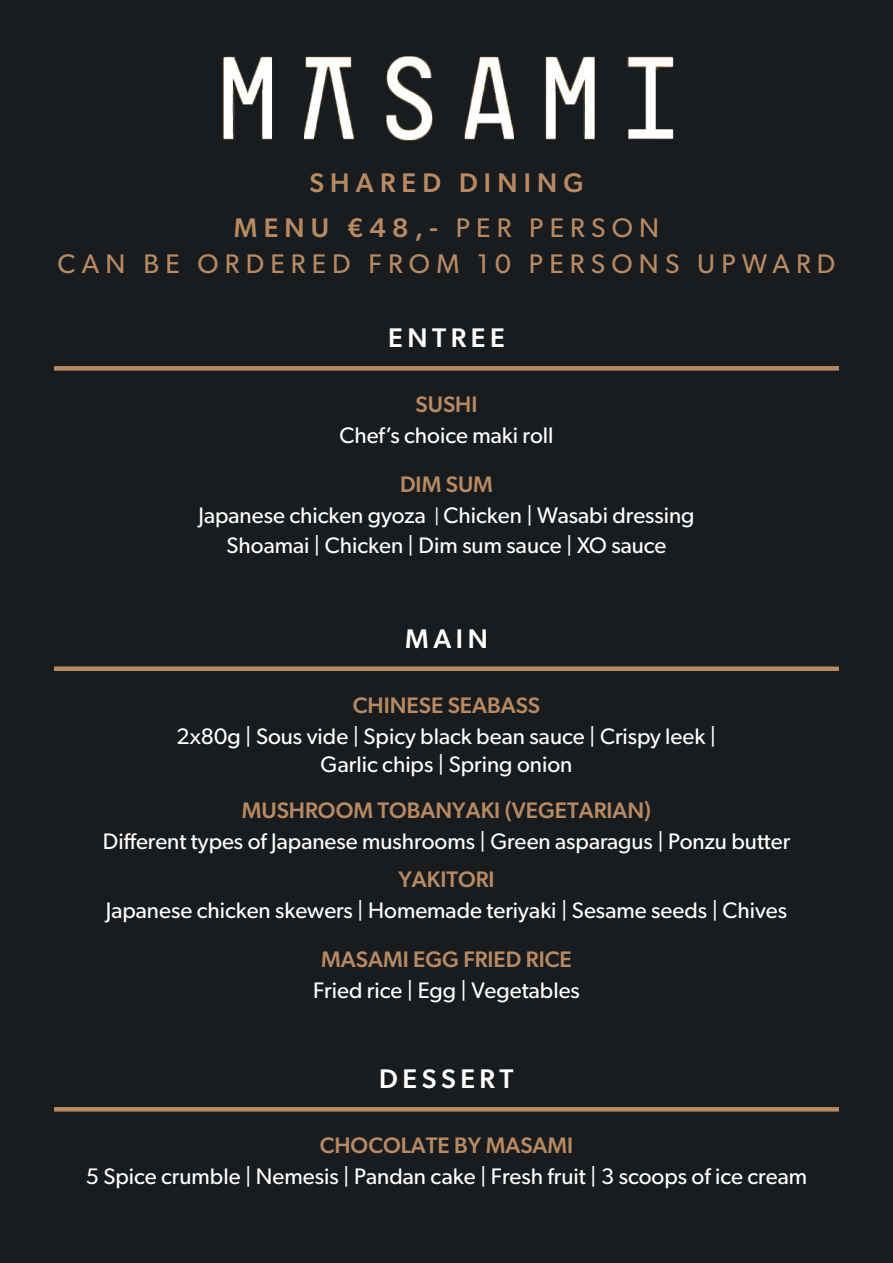
<style>
.page{position:relative;width:893px;height:1263px;background:#181c1f}
.page>*{position:absolute;margin:0;border:0;box-sizing:border-box;transform-origin:0 0}
.t1{font:27px "Gibson";letter-spacing:.23em;color:#b98a62}
.t2{font:500 27px "Gibson";letter-spacing:.23em;color:#b98a62}
.t3{font:500 27px "Gibson";letter-spacing:.17em;color:#fff}
.t4{font:22.5px "Gibson";color:#fff}
.t5{font:500 22.5px "Gibson";color:#b98a62}
.s1{font-weight:400}
.s2{font-size:19.5px}
</style>
<div class="page">
<img style="left:223px;top:56px;width:451px;height:85px">
<div style="left:54px;top:366px;width:785px;height:5px;background:#b98a62"></div>
<div style="left:54px;top:666px;width:785px;height:5px;background:#b98a62"></div>
<svg style="left:54px;top:1107px;width:785px;height:4px;background:#b58760"></svg>
<p class="t2" style="left:309px;top:166px;width:276px">SHARED DINING</p>
<p class="t2" style="left:234px;top:212px;width:427px">MENU €48,- <span class="s1">PER PERSON</span></p>
<p class="t1" style="left:58px;top:248px;width:779px">CAN BE ORDERED FROM 10 PERSONS UPWARD</p>
<p class="t3" style="left:388px;top:322px;width:118px">ENTREE</p>
<p class="t5" style="left:415px;top:391px;width:63px">SUSHI</p>
<p class="t4" style="left:339px;top:422px;width:216px">Chef’s choice maki roll</p>
<p class="t5" style="left:400px;top:471px;width:94px">DIM SUM</p>
<p class="t4" style="left:198px;top:502px;width:498px">Japanese chicken gyoza <span class="s2">|</span> Chicken | Wasabi dressing</p>
<p class="t4" style="left:226px;top:532px;width:441px">Shoamai | Chicken | Dim sum sauce | XO sauce</p>
<p class="t3" style="left:405px;top:622px;width:84px">MAIN</p>
<p class="t5" style="left:353px;top:691px;width:189px">CHINESE SEABASS</p>
<p class="t4" style="left:177px;top:722px;width:541px">2x80g | Sous vide | Spicy black bean sauce | Crispy leek |</p>
<p class="t4" style="left:321px;top:751px;width:253px">Garlic chips | Spring onion</p>
<p class="t5" style="left:242px;top:797px;width:411px">MUSHROOM TOBANYAKI (VEGETARIAN)</p>
<p class="t4" style="left:103px;top:828px;width:689px">Different types of Japanese mushrooms | Green asparagus | Ponzu butter</p>
<p class="t5" style="left:398px;top:866px;width:98px">YAKITORI</p>
<p class="t4" style="left:106px;top:896px;width:683px">Japanese chicken skewers | Homemade teriyaki | Sesame seeds | Chives</p>
<p class="t5" style="left:321px;top:945px;width:252px">MASAMI EGG FRIED RICE</p>
<p class="t4" style="left:313px;top:976px;width:268px">Fried rice | Egg | Vegetables</p>
<p class="t3" style="left:379px;top:1063px;width:136px">DESSERT</p>
<p class="t5" style="left:320px;top:1132px;width:255px">CHOCOLATE BY MASAMI</p>
<p class="t4" style="left:86px;top:1163px;width:723px">5 Spice crumble | Nemesis | Pandan cake | Fresh fruit | 3 scoops of ice cream</p>
</div>
